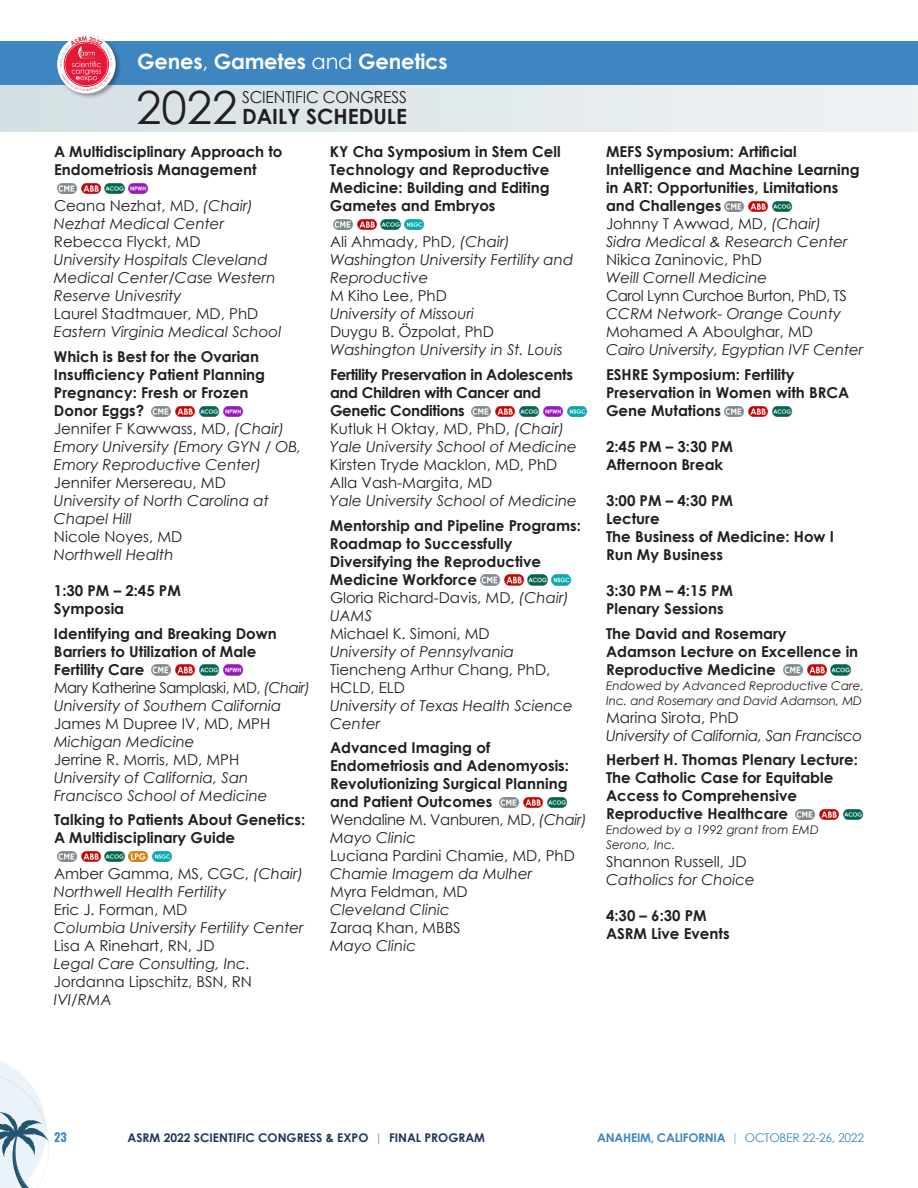
<style>
.page{position:relative;width:918px;height:1188px;background:#fff}
.page>*{position:absolute;margin:0;border:0;box-sizing:border-box;transform-origin:0 0}
.headline{font:45.75px "Century Gothic";color:#231f20}
.t1{font:700 21px "Century Gothic";letter-spacing:-.01em;color:#fff}
.headline-2{font:700 21px "Century Gothic";color:#231f20}
.headline-3{font:16.5px "Century Gothic";letter-spacing:-.01em;color:#231f20;scale:.95 1}
.t2{font:700 15px/18px "Century Gothic";color:#231f20}
.t3{font:italic 15px/18px "Century Gothic";color:#231f20}
.t4{font:15px/18px "Century Gothic";color:#231f20}
.t5{font:700 15px/18px "Century Gothic";letter-spacing:-.02em;color:#231f20}
.t6{font:15px "Century Gothic";letter-spacing:-.03em;color:#231f20}
.t7{font:italic 15px "Century Gothic";letter-spacing:-.02em;color:#231f20}
.t8{font:15px "Century Gothic";letter-spacing:-.02em;color:#231f20}
.t9{font:italic 12px/15px "Century Gothic";color:#231f20}
.t10{font:700 12px "Century Gothic";color:#1d3557}
.t11{font:700 12px "Century Gothic";letter-spacing:-.02em;color:#3d86c1}
.t12{font:700 12px "Oswald";color:#3d86c1}
.s1{font-weight:400}
.s2{font-style:italic}
.s3{font-style:normal}
.s4{color:#8e9aab}
.s5{color:#9bb8dd}
</style>
<div class="page">
<svg style="left:0;top:1061px;width:49px;height:127px"></svg>
<img style="left:57px;top:183px;width:92px;height:11px">
<img style="left:151px;top:406px;width:93px;height:11px">
<img style="left:151px;top:664px;width:93px;height:12px">
<img style="left:57px;top:851px;width:116px;height:11px">
<img style="left:333px;top:219px;width:92px;height:11px">
<img style="left:471px;top:406px;width:117px;height:11px">
<img style="left:480px;top:574px;width:92px;height:12px">
<img style="left:499px;top:797px;width:69px;height:11px">
<img style="left:724px;top:201px;width:69px;height:11px">
<img style="left:724px;top:406px;width:69px;height:11px">
<img style="left:783px;top:664px;width:68px;height:12px">
<img style="left:795px;top:809px;width:69px;height:11px">
<svg style="left:0;top:84px;width:918px;height:47px;background:#dee7eb"></svg>
<div style="left:0;top:41px;width:918px;height:43px;background:#3d86c1"></div>
<div style="left:56px;top:34px;width:65px;height:65px;background:#231f20;opacity:.4"></div>
<svg style="left:57px;top:35px;width:58px;height:58px"></svg>
<h2 class="t1" style="left:137px;top:45px;width:312px">Genes<span class="s1">,</span> Gametes <span class="s1">and</span> Genetics</h2>
<p class="headline" style="left:136px;top:75px;width:103px">2022</p>
<p class="headline-3" style="left:242px;top:85px;width:175px">SCIENTIFIC CONGRESS</p>
<p class="headline-2" style="left:242px;top:100px;width:167px">DAILY SCHEDULE</p>
<p class="t2" style="left:54px;top:142px;width:230px">A Multidisciplinary Approach to<br>Endometriosis Management</p>
<p class="t4" style="left:54px;top:196px;width:201px">Ceana Nezhat, MD, <span class="s2">(Chair)</span></p>
<p class="t3" style="left:54px;top:214px;width:172px">Nezhat Medical Center</p>
<p class="t4" style="left:54px;top:232px;width:148px">Rebecca Flyckt, MD</p>
<p class="t3" style="left:54px;top:250px;width:223px">University Hospitals Cleveland<br>Medical Center/Case Western<br>Reserve Univesrity</p>
<p class="t4" style="left:54px;top:304px;width:206px">Laurel Stadtmauer, MD, PhD</p>
<p class="t3" style="left:54px;top:322px;width:229px">Eastern Virginia Medical School</p>
<p class="t2" style="left:54px;top:347px;width:213px">Which is Best for the Ovarian<br>Insufficiency Patient Planning<br>Pregnancy: Fresh or Frozen<br>Donor Eggs?</p>
<p class="t3" style="left:54px;top:419px;width:249px"><span class="s3">Jennifer F Kawwass, MD,</span> (Chair)<br>Emory University (Emory GYN / OB,<br>Emory Reproductive Center)</p>
<p class="t4" style="left:54px;top:473px;width:173px">Jennifer Mersereau, MD</p>
<p class="t3" style="left:54px;top:491px;width:216px">University of North Carolina at<br>Chapel Hill</p>
<p class="t4" style="left:54px;top:527px;width:130px">Nicole Noyes, MD</p>
<p class="t3" style="left:54px;top:545px;width:121px">Northwell Health</p>
<p class="t2" style="left:54px;top:581px;width:128px">1:30 PM – 2:45 PM</p>
<p class="t2" style="left:54px;top:599px;width:72px">Symposia</p>
<p class="t2" style="left:54px;top:623px;width:224px">Identifying and Breaking Down<br>Barriers to Utilization of Male<br>Fertility Care</p>
<p class="t6" style="left:54px;top:677px;width:258px">Mary Katherine Samplaski, MD, <span class="s2">(Chair)</span></p>
<p class="t3" style="left:54px;top:696px;width:229px">University of Southern California</p>
<p class="t4" style="left:54px;top:714px;width:218px">James M Dupree IV, MD, MPH</p>
<p class="t3" style="left:54px;top:732px;width:142px">Michigan Medicine</p>
<p class="t4" style="left:54px;top:750px;width:187px">Jerrine R. Morris, MD, MPH</p>
<p class="t3" style="left:54px;top:768px;width:215px">University of California, San<br>Francisco School of Medicine</p>
<p class="t2" style="left:54px;top:810px;width:253px">Talking to Patients About Genetics:<br>A Multidisciplinary Guide</p>
<p class="t3" style="left:54px;top:865px;width:251px"><span class="s3">Amber Gamma, MS, CGC,</span> (Chair)<br>Northwell Health Fertility</p>
<p class="t4" style="left:54px;top:901px;width:135px">Eric J. Forman, MD</p>
<p class="t3" style="left:54px;top:919px;width:251px">Columbia University Fertility Center</p>
<p class="t4" style="left:54px;top:937px;width:162px">Lisa A Rinehart, RN, JD</p>
<p class="t3" style="left:54px;top:955px;width:198px">Legal Care Consulting, Inc.</p>
<p class="t4" style="left:54px;top:973px;width:200px">Jordanna Lipschitz, BSN, RN</p>
<p class="t3" style="left:54px;top:991px;width:59px">IVI/RMA</p>
<p class="t2" style="left:330px;top:142px;width:232px">KY Cha Symposium in Stem Cell<br>Technology and Reproductive<br>Medicine: Building and Editing<br>Gametes and Embryos</p>
<p class="t3" style="left:330px;top:232px;width:245px"><span class="s3">Ali Ahmady, PhD,</span> (Chair)<br>Washington University Fertility and<br>Reproductive</p>
<p class="t4" style="left:330px;top:286px;width:118px">M Kiho Lee, PhD</p>
<p class="t3" style="left:330px;top:304px;width:146px">University of Missouri</p>
<p class="t4" style="left:330px;top:322px;width:165px">Duygu B. Özpolat, PhD</p>
<p class="t3" style="left:330px;top:340px;width:234px">Washington University in St. Louis</p>
<p class="t5" style="left:330px;top:365px;width:244px">Fertility Preservation in Adolescents and Children with Cancer and<br>Genetic Conditions</p>
<p class="t4" style="left:330px;top:419px;width:236px">Kutluk H Oktay, MD, PhD, <span class="s2">(Chair)</span></p>
<p class="t4" style="left:330px;top:437px;width:248px"><span class="s2">Yale University School of Medicine<br></span>Kirsten Tryde Macklon, MD, PhD<br>Alla Vash-Margita, MD</p>
<p class="t3" style="left:330px;top:491px;width:248px">Yale University School of Medicine</p>
<p class="t2" style="left:330px;top:515px;width:253px">Mentorship and Pipeline Programs:<br>Roadmap to Successfully<br>Diversifying the Reproductive<br>Medicine Workforce</p>
<p class="t4" style="left:330px;top:588px;width:241px">Gloria Richard-Davis, MD, <span class="s2">(Chair)</span></p>
<p class="t3" style="left:330px;top:606px;width:44px">UAMS</p>
<p class="t4" style="left:330px;top:624px;width:161px">Michael K. Simoni, MD</p>
<p class="t3" style="left:330px;top:642px;width:186px">University of Pennsylvania</p>
<p class="t4" style="left:330px;top:660px;width:222px">Tiencheng Arthur Chang, PhD,<br>HCLD, ELD</p>
<p class="t3" style="left:330px;top:696px;width:245px">University of Texas Health Science<br>Center</p>
<p class="t2" style="left:330px;top:738px;width:241px">Advanced Imaging of<br>Endometriosis and Adenomyosis:<br>Revolutionizing Surgical Planning and Patient Outcomes</p>
<p class="t8" style="left:330px;top:809px;width:258px">Wendaline M. Vanburen, MD, <span class="s2">(Chair)</span></p>
<p class="t3" style="left:330px;top:829px;width:88px">Mayo Clinic</p>
<p class="t4" style="left:330px;top:847px;width:246px">Luciana Pardini Chamie, MD, PhD<br><span class="s2">Chamie Imagem da Mulher</span></p>
<p class="t4" style="left:330px;top:883px;width:139px">Myra Feldman, MD</p>
<p class="t3" style="left:330px;top:901px;width:121px">Cleveland Clinic</p>
<p class="t4" style="left:330px;top:919px;width:132px">Zaraq Khan, MBBS</p>
<p class="t3" style="left:330px;top:937px;width:88px">Mayo Clinic</p>
<p class="t2" style="left:606px;top:142px;width:255px">MEFS Symposium: Artificial<br>Intelligence and Machine Learning in ART: Opportunities, Limitations and Challenges</p>
<p class="t4" style="left:606px;top:214px;width:217px">Johnny T Awwad, MD, <span class="s2">(Chair)</span></p>
<p class="t3" style="left:606px;top:232px;width:243px">Sidra Medical &amp; Research Center</p>
<p class="t4" style="left:606px;top:250px;width:157px">Nikica Zaninovic, PhD</p>
<p class="t3" style="left:606px;top:268px;width:163px">Weill Cornell Medicine</p>
<p class="t6" style="left:606px;top:285px;width:242px">Carol Lynn Curchoe Burton, PhD, TS</p>
<p class="t3" style="left:606px;top:304px;width:237px">CCRM Network- Orange County</p>
<p class="t4" style="left:606px;top:322px;width:209px">Mohamed A Aboulghar, MD</p>
<p class="t3" style="left:606px;top:340px;width:259px">Cairo University, Egyptian IVF Center</p>
<p class="t2" style="left:606px;top:365px;width:245px">ESHRE Symposium: Fertility<br>Preservation in Women with BRCA<br>Gene Mutations</p>
<p class="t2" style="left:606px;top:437px;width:128px">2:45 PM – 3:30 PM</p>
<p class="t2" style="left:606px;top:455px;width:119px">Afternoon Break</p>
<p class="t2" style="left:606px;top:491px;width:128px">3:00 PM – 4:30 PM</p>
<p class="t2" style="left:606px;top:509px;width:55px">Lecture</p>
<p class="t2" style="left:606px;top:527px;width:229px">The Business of Medicine: How I<br>Run My Business</p>
<p class="t2" style="left:606px;top:581px;width:128px">3:30 PM – 4:15 PM</p>
<p class="t2" style="left:606px;top:599px;width:119px">Plenary Sessions</p>
<p class="t2" style="left:606px;top:623px;width:254px">The David and Rosemary<br>Adamson Lecture on Excellence in<br>Reproductive Medicine</p>
<p class="t9" style="left:606px;top:678px;width:260px">Endowed by Advanced Reproductive Care,<br>Inc. and Rosemary and David Adamson, MD</p>
<p class="t4" style="left:606px;top:708px;width:134px">Marina Sirota, PhD</p>
<p class="t7" style="left:606px;top:725px;width:258px">University of California, San Francisco</p>
<p class="t2" style="left:606px;top:750px;width:253px">Herbert H. Thomas Plenary Lecture:<br>The Catholic Case for Equitable<br>Access to Comprehensive<br>Reproductive Healthcare</p>
<p class="t9" style="left:606px;top:822px;width:215px">Endowed by a 1992 grant from EMD<br>Serono, Inc.</p>
<p class="t4" style="left:606px;top:853px;width:142px">Shannon Russell, JD</p>
<p class="t3" style="left:606px;top:871px;width:151px">Catholics for Choice</p>
<p class="t2" style="left:606px;top:906px;width:102px">4:30 – 6:30 PM</p>
<p class="t2" style="left:606px;top:924px;width:125px">ASRM Live Events</p>
<p class="t12" style="left:54px;top:1129px;width:14px">23</p>
<p class="t10" style="left:128px;top:1129px;width:359px">ASRM 2022 SCIENTIFIC CONGRESS &amp; EXPO <span class="s4">|</span> FINAL PROGRAM</p>
<p class="t11" style="left:597px;top:1129px;width:268px">ANAHEIM, CALIFORNIA <span class="s5">|</span> <span class="s1">OCTOBER 22-26, 2022</span></p>
</div>
